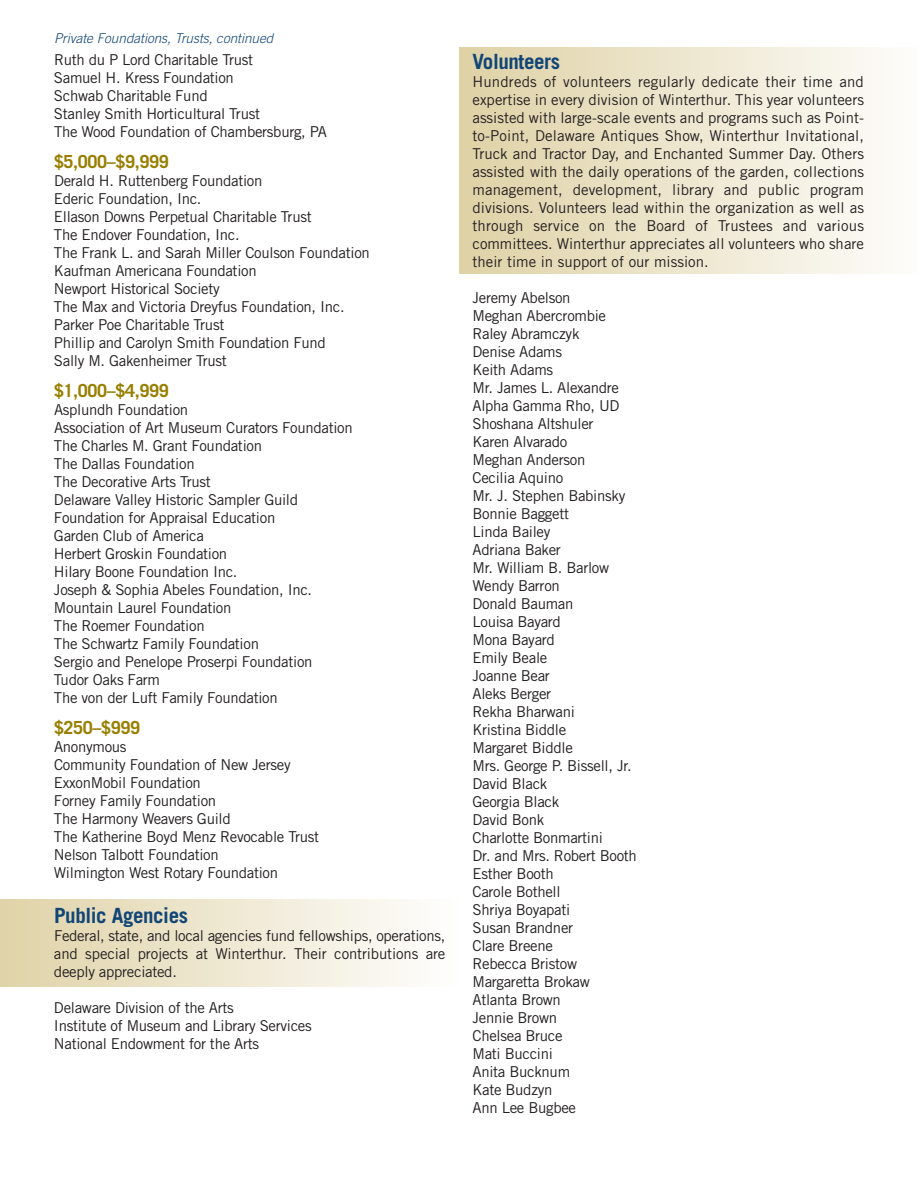
<style>
.page{position:relative;width:918px;height:1188px;background:#fff}
.page>*{position:absolute;margin:0;border:0;box-sizing:border-box;transform-origin:0 0}
.t1{font:700 21px "Trade Gothic";letter-spacing:-.02em;color:#114677}
.t2{font:700 18px "Trade Gothic";letter-spacing:-.02em;color:#987f00}
.t3{font:15px/18px "Trade Gothic";letter-spacing:-.02em;color:#231f20}
.t4{font:italic 300 13.5px "Trade Gothic";color:#114677}
</style>
<div class="page">
<div style="left:459px;top:48px;width:459px;height:226px;background:linear-gradient(to right,#dfd2a5,#fdfdfb)"></div>
<div style="left:0;top:900px;width:459px;height:87px;background:linear-gradient(to right,#e0d3a8,#fefefe)"></div>
<p class="t4" style="left:54px;top:33px;width:221px">Private Foundations, Trusts, continued</p>
<p class="t3" style="left:54px;top:52px;width:275px">Ruth du P Lord Charitable Trust<br>Samuel H. Kress Foundation<br>Schwab Charitable Fund<br>Stanley Smith Horticultural Trust<br>The Wood Foundation of Chambersburg, PA</p>
<p class="t2" style="left:54px;top:155px;width:116px">$5,000–$9,999</p>
<p class="t3" style="left:54px;top:173px;width:317px">Derald H. Ruttenberg Foundation<br>Ederic Foundation, Inc.<br>Ellason Downs Perpetual Charitable Trust<br>The Endover Foundation, Inc.<br>The Frank L. and Sarah Miller Coulson Foundation Kaufman Americana Foundation<br>Newport Historical Society<br>The Max and Victoria Dreyfus Foundation, Inc.<br>Parker Poe Charitable Trust<br>Phillip and Carolyn Smith Foundation Fund<br>Sally M. Gakenheimer Trust</p>
<p class="t2" style="left:54px;top:384px;width:116px">$1,000–$4,999</p>
<p class="t3" style="left:54px;top:402px;width:300px">Asplundh Foundation<br>Association of Art Museum Curators Foundation<br>The Charles M. Grant Foundation<br>The Dallas Foundation<br>The Decorative Arts Trust<br>Delaware Valley Historic Sampler Guild<br>Foundation for Appraisal Education<br>Garden Club of America<br>Herbert Groskin Foundation<br>Hilary Boone Foundation Inc.<br>Joseph &amp; Sophia Abeles Foundation, Inc.<br>Mountain Laurel Foundation<br>The Roemer Foundation<br>The Schwartz Family Foundation<br>Sergio and Penelope Proserpi Foundation<br>Tudor Oaks Farm<br>The von der Luft Family Foundation</p>
<p class="t2" style="left:54px;top:721px;width:88px">$250–$999</p>
<p class="t3" style="left:54px;top:739px;width:267px">Anonymous<br>Community Foundation of New Jersey<br>ExxonMobil Foundation<br>Forney Family Foundation<br>The Harmony Weavers Guild<br>The Katherine Boyd Menz Revocable Trust<br>Nelson Talbott Foundation<br>Wilmington West Rotary Foundation</p>
<h1 class="t1" style="left:54px;top:908px;width:136px">Public Agencies</h1>
<p class="t3" style="left:54px;top:928px;width:393px;text-align:justify">Federal, state, and local agencies fund fellowships, operations, and special projects at Winterthur. Their contributions are deeply appreciated.</p>
<p class="t3" style="left:54px;top:1000px;width:259px">Delaware Division of the Arts<br>Institute of Museum and Library Services<br>National Endowment for the Arts</p>
<h1 class="t1" style="left:472px;top:54px;width:89px">Volunteers</h1>
<p class="t3" style="left:472px;top:74px;width:393px;text-align:justify">Hundreds of volunteers regularly dedicate their time and expertise in every division of Winterthur. This year volunteers assisted with large-scale events and programs such as Point&shy;to-Point, Delaware Antiques Show, Winterthur Invitational, Truck and Tractor Day, and Enchanted Summer Day. Others assisted with the daily operations of the garden, collections management, development, library and public program divisions. Volunteers lead within the organization as well as through service on the Board of Trustees and various committees. Winterthur appreciates all volunteers who share their time in support of our mission.</p>
<p class="t3" style="left:473px;top:290px;width:166px">Jeremy Abelson<br>Meghan Abercrombie<br>Raley Abramczyk<br>Denise Adams<br>Keith Adams<br>Mr. James L. Alexandre<br>Alpha Gamma Rho, UD<br>Shoshana Altshuler<br>Karen Alvarado<br>Meghan Anderson<br>Cecilia Aquino<br>Mr. J. Stephen Babinsky<br>Bonnie Baggett<br>Linda Bailey<br>Adriana Baker<br>Mr. William B. Barlow<br>Wendy Barron<br>Donald Bauman<br>Louisa Bayard<br>Mona Bayard<br>Emily Beale<br>Joanne Bear<br>Aleks Berger<br>Rekha Bharwani<br>Kristina Biddle<br>Margaret Biddle<br>Mrs. George P. Bissell, Jr.<br>David Black<br>Georgia Black<br>David Bonk<br>Charlotte Bonmartini<br>Dr. and Mrs. Robert Booth<br>Esther Booth<br>Carole Bothell<br>Shriya Boyapati<br>Susan Brandner<br>Clare Breene<br>Rebecca Bristow<br>Margaretta Brokaw<br>Atlanta Brown<br>Jennie Brown<br>Chelsea Bruce<br>Mati Buccini<br>Anita Bucknum<br>Kate Budzyn<br>Ann Lee Bugbee</p>
</div>
